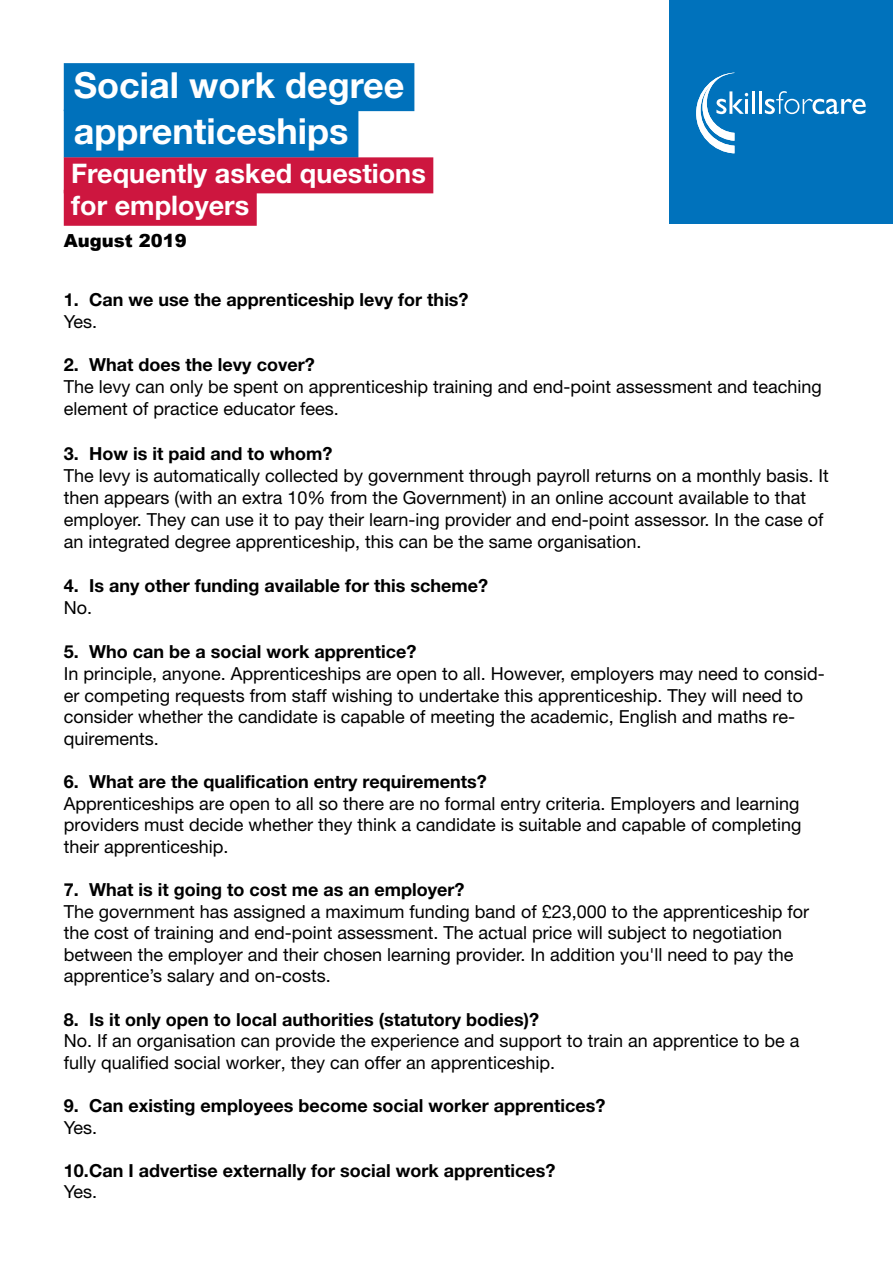
<style>
.page{position:relative;width:893px;height:1263px;background:#fff}
.page>*{position:absolute;margin:0;border:0;box-sizing:border-box;transform-origin:0 0}
.t1{font:700 36px/46.5px "Helvetica Neue LT Std";color:#fff}
.t2{font:700 27px/32.4px "Helvetica Neue LT Std";color:#fff}
.t3{font:18px/21.6px "Helvetica Neue LT Std";color:#000}
.t4{font:700 18px "Helvetica Neue LT Std";color:#000}
.t5{font:900 18px "Arial";color:#000}
</style>
<div class="page">
<div style="left:670px;top:0;width:223px;height:223px;background:#0072bc"></div>
<svg style="left:696px;top:73px;width:52px;height:80px"></svg>
<hr style="left:752px;top:91px;width:3px;height:23px;background:#fff">
<hr style="left:759px;top:91px;width:3px;height:23px;background:#fff">
<svg style="left:765px;top:91px;width:101px;height:23px"></svg>
<div style="left:64px;top:63px;width:350px;height:48px;background:#0071bb"></div>
<div style="left:64px;top:110px;width:294px;height:48px;background:#0071bb"></div>
<div style="left:64px;top:157px;width:369px;height:36px;background:#cd163f"></div>
<div style="left:64px;top:190px;width:193px;height:36px;background:#cd163f"></div>
<h1 class="t1" style="left:74px;top:61px;width:332px">Social work degree apprenticeships</h1>
<h2 class="t2" style="left:71px;top:156px;width:356px">Frequently asked questions for employers</h2>
<p class="t5" style="left:64px;top:228px;width:125px">August 2019</p>
<p class="t4" style="left:64px;top:289px;width:406px">1. Can we use the apprenticeship levy for this?</p>
<p class="t3" style="left:64px;top:310px;width:35px">Yes.</p>
<p class="t4" style="left:64px;top:353px;width:252px">2. What does the levy cover?</p>
<p class="t3" style="left:64px;top:375px;width:759px;line-height:22.5px">The levy can only be spent on apprenticeship training and end-point assessment and teaching element of practice educator fees.</p>
<p class="t4" style="left:64px;top:442px;width:270px">3. How is it paid and to whom?</p>
<p class="t3" style="left:64px;top:464px;width:766px;line-height:22.2px">The levy is automatically collected by government through payroll returns on a monthly basis. It then appears (with an extra 10% from the Government) in an online account available to that employer. They can use it to pay their learn-ing provider and end-point assessor. In the case of an integrated degree apprenticeship, this can be the same organisation.</p>
<p class="t4" style="left:64px;top:575px;width:426px">4. Is any other funding available for this scheme?</p>
<p class="t3" style="left:64px;top:596px;width:30px">No.</p>
<p class="t4" style="left:64px;top:641px;width:354px">5. Who can be a social work apprentice?</p>
<p class="t3" style="left:64px;top:662px;width:763px">In principle, anyone. Apprenticeships are open to all. However, employers may need to consid&shy;er competing requests from staff wishing to undertake this apprenticeship. They will need to consider whether the candidate is capable of meeting the academic, English and maths re&shy;quirements.</p>
<p class="t4" style="left:64px;top:770px;width:425px">6. What are the qualification entry requirements?</p>
<p class="t3" style="left:64px;top:792px;width:739px;text-align:justify">Apprenticeships are open to all so there are no formal entry criteria. Employers and learning providers must decide whether they think a candidate is suitable and capable of completing their apprenticeship.</p>
<p class="t4" style="left:64px;top:878px;width:402px">7. What is it going to cost me as an employer?</p>
<p class="t3" style="left:64px;top:900px;width:747px">The government has assigned a maximum funding band of £23,000 to the apprenticeship for the cost of training and end-point assessment. The actual price will subject to negotiation between the employer and their chosen learning provider. In addition you'll need to pay the apprentice’s salary and on-costs.</p>
<p class="t4" style="left:64px;top:1008px;width:477px">8. Is it only open to local authorities (statutory bodies)?</p>
<p class="t3" style="left:64px;top:1030px;width:737px">No. If an organisation can provide the experience and support to train an apprentice to be a fully qualified social worker, they can offer an apprenticeship.</p>
<p class="t4" style="left:64px;top:1094px;width:543px">9. Can existing employees become social worker apprentices?</p>
<p class="t3" style="left:64px;top:1116px;width:35px">Yes.</p>
<p class="t4" style="left:64px;top:1159px;width:493px">10.Can I advertise externally for social work apprentices?</p>
<p class="t3" style="left:64px;top:1181px;width:35px">Yes.</p>
</div>
